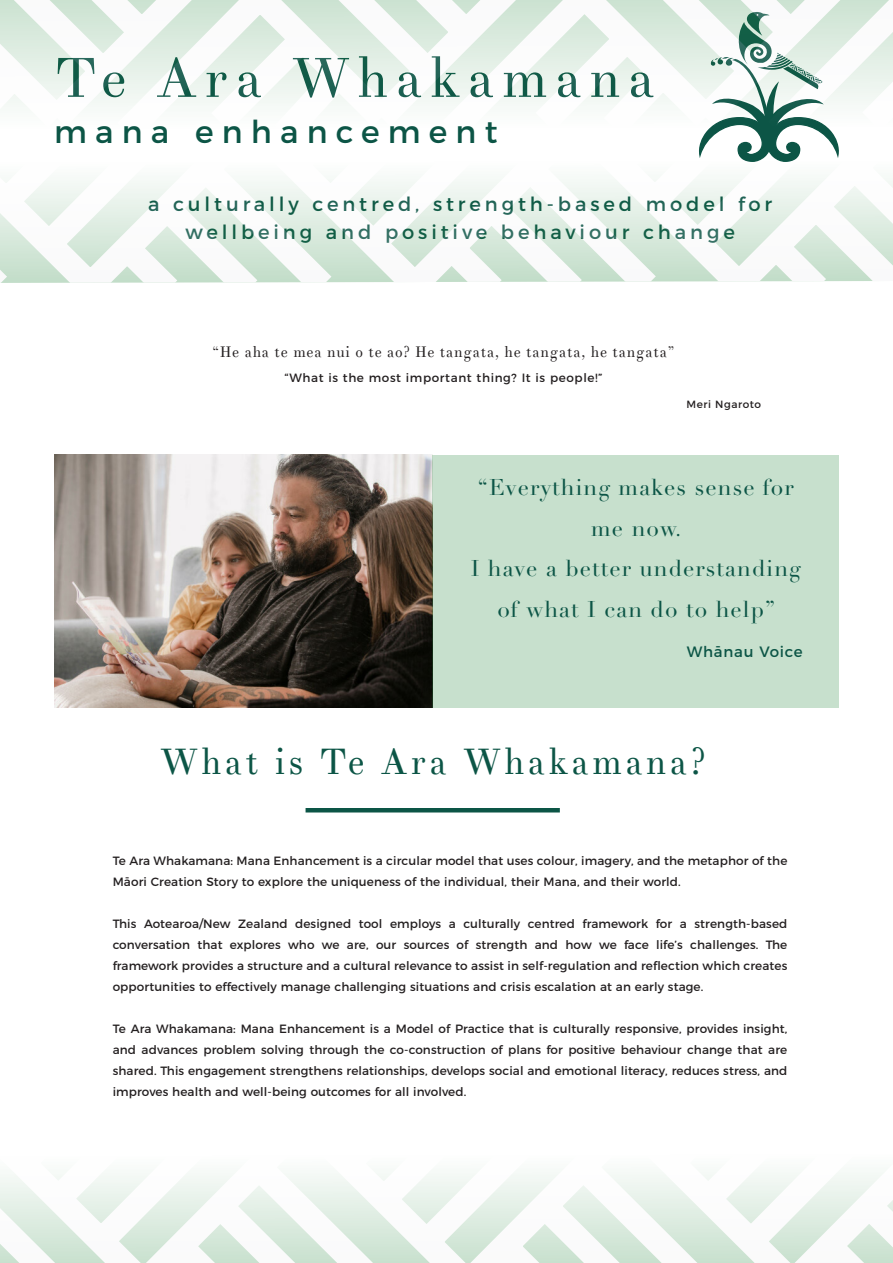
<style>
.page{position:relative;width:893px;height:1263px;background:#fff}
.page>*{position:absolute;margin:0;border:0;box-sizing:border-box;transform-origin:0 0}
.English_heading{font:55.5px "Theano Didot";letter-spacing:.13em;color:#0c5546}
.TOC_Title_Text{font:36px "Theano Didot";letter-spacing:.09em;color:#0c5546}
.English_heading-2{font:31.5px "Montserrat";letter-spacing:.26em;color:#0c5546}
.Body_Text_2{font:22.5px/40.5px "Didot LT Pro";letter-spacing:.05em;color:#0c5546;text-align:center}
.English_heading-3{font:19.5px/28.5px "Montserrat";letter-spacing:.2em;color:#0c5546;text-align:center}
.Body_Text_2-2{font:15px "Theano Didot";letter-spacing:.05em;color:#231f20}
.Body_Text_2-3{font:15px "Montserrat";letter-spacing:.05em;color:#0c5546}
.Body_Text_2-4{font:12px/21px "Montserrat";letter-spacing:.01em;color:#231f20;text-align:justify}
.Body_Text_2-5{font:12px "Montserrat";letter-spacing:.05em;color:#231f20}
.Body_Text_2-6{font:10.5px "Montserrat";letter-spacing:.05em;color:#231f20}
</style>
<div class="page">
<img style="left:54px;top:455px;width:379px;height:252px">
<div style="left:433px;top:455px;width:406px;height:252px;background:#c7e0cd"></div>
<hr style="left:306px;top:808px;width:254px;height:4px;background:#0c5546">
<svg style="left:699px;top:130px;width:140px;height:29px"></svg>
<svg style="left:0;top:159px;width:893px;height:124px"></svg>
<svg style="left:0;top:0;width:893px;height:130px"></svg>
<svg style="left:0;top:1173px;width:893px;height:90px"></svg>
<p class="English_heading" style="left:54px;top:44px;width:602px">Te Ara Whakamana</p>
<p class="English_heading-2" style="left:54px;top:106px;width:445px">mana enhancement</p>
<p class="English_heading-3" style="left:148px;top:188px;width:626px">a culturally centred, strength-based model for wellbeing and positive behaviour change</p>
<p class="Body_Text_2-2" style="left:213px;top:342px;width:463px">“He aha te mea nui o te ao? He tangata, he tangata, he tangata”</p>
<p class="Body_Text_2-5" style="left:284px;top:368px;width:320px">“What is the most important thing? It is people!”</p>
<p class="Body_Text_2-6" style="left:686px;top:395px;width:76px">Meri Ngaroto</p>
<p class="Body_Text_2" style="left:478px;top:468px;width:317px">“Everything makes sense for me now.</p>
<p class="Body_Text_2" style="left:471px;top:549px;width:332px">I have a better understanding of what I can do to help”</p>
<p class="Body_Text_2-3" style="left:687px;top:640px;width:117px">Whānau Voice</p>
<p class="TOC_Title_Text" style="left:160px;top:739px;width:547px">What is Te Ara Whakamana?</p>
<p class="Body_Text_2-4" style="left:113px;top:849px;width:676px">Te Ara Whakamana: Mana Enhancement is a circular model that uses colour, imagery, and the metaphor of the<br>Māori Creation Story to explore the uniqueness of the individual, their Mana, and their world.</p>
<p class="Body_Text_2-4" style="left:113px;top:912px;width:676px">This Aotearoa/New Zealand designed tool employs a culturally centred framework for a strength-based conversation that explores who we are, our sources of strength and how we face life’s challenges. The framework provides a structure and a cultural relevance to assist in self-regulation and reflection which creates opportunities to effectively manage challenging situations and crisis escalation at an early stage.</p>
<p class="Body_Text_2-4" style="left:113px;top:1017px;width:676px">Te Ara Whakamana: Mana Enhancement is a Model of Practice that is culturally responsive, provides insight, and advances problem solving through the co-construction of plans for positive behaviour change that are shared. This engagement strengthens relationships, develops social and emotional literacy, reduces stress, and improves health and well-being outcomes for all involved.</p>
</div>
